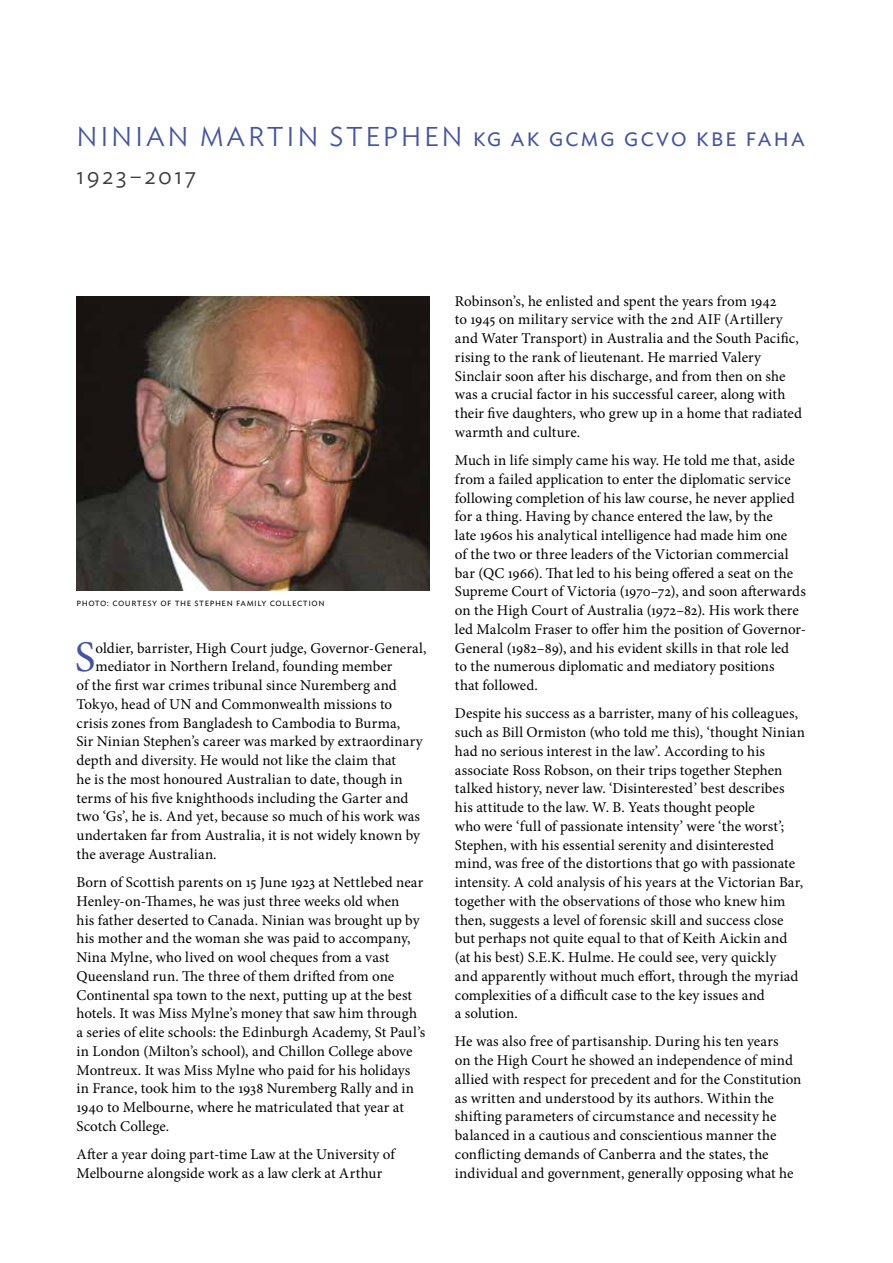
<style>
.page{position:relative;width:893px;height:1263px;background:#fff}
.page>*{position:absolute;margin:0;border:0;box-sizing:border-box;transform-origin:0 0}
.t1{font:43.8px "Minion Pro";color:#4354a1}
.t2{font:300 27px "Ideal Sans";letter-spacing:.1em;color:#4354a1}
.t3{font:300 24px "Ideal Sans";color:#3b3c43}
.t4{font:15px/18.8px "Minion Pro";letter-spacing:.005em;color:#000}
.t5{font:300 10.5px "Ideal Sans";letter-spacing:.04em;color:#000}
</style>
<div class="page">
<img style="left:77px;top:296px;width:352px;height:294px">
<h2 class="t2" style="left:77px;top:116px;width:730px">NINIAN MARTIN STEPHEN KG AK GCMG GCVO KBE FAHA</h2>
<h3 class="t3" style="left:77px;top:157px;width:121px">1923–2017</h3>
<p class="t5" style="left:77px;top:594px;width:250px">photo: courtesy of the stephen family collection</p>
<h1 class="t1" style="left:75px;top:628px;width:22px">S</h1>
<p class="t4" style="left:95px;top:638px;width:332px">oldier, barrister, High Court judge, Governor-General,</p>
<p class="t4" style="left:95px;top:657px;width:298px">mediator in Northern Ireland, founding member</p>
<p class="t4" style="left:77px;top:676px;width:322px">of the first war crimes tribunal since Nuremberg and</p>
<p class="t4" style="left:77px;top:695px;width:317px">Tokyo, head of UN and Commonwealth missions to</p>
<p class="t4" style="left:77px;top:713px;width:325px">crisis zones from Bangladesh to Cambodia to Burma,</p>
<p class="t4" style="left:77px;top:732px;width:348px">Sir Ninian Stephen’s career was marked by extraordinary</p>
<p class="t4" style="left:77px;top:751px;width:320px">depth and diversity. He would not like the claim that</p>
<p class="t4" style="left:77px;top:770px;width:328px">he is the most honoured Australian to date, though in</p>
<p class="t4" style="left:77px;top:788px;width:333px">terms of his five knighthoods including the Garter and</p>
<p class="t4" style="left:77px;top:807px;width:345px">two ‘Gs’, he is. And yet, because so much of his work was</p>
<p class="t4" style="left:77px;top:826px;width:345px">undertaken far from Australia, it is not widely known by</p>
<p class="t4" style="left:77px;top:845px;width:142px">the average Australian.</p>
<p class="t4" style="left:77px;top:873px;width:350px">Born of Scottish parents on 15 June 1923 at Nettlebed near Henley-on-Thames, he was just three weeks old when<br>his father deserted to Canada. Ninian was brought up by his mother and the woman she was paid to accompany, Nina Mylne, who lived on wool cheques from a vast Queensland run. The three of them drifted from one Continental spa town to the next, putting up at the best hotels. It was Miss Mylne’s money that saw him through a series of elite schools: the Edinburgh Academy, St Paul’s in London (Milton’s school), and Chillon College above Montreux. It was Miss Mylne who paid for his holidays in France, took him to the 1938 Nuremberg Rally and in 1940 to Melbourne, where he matriculated that year at Scotch College.</p>
<p class="t4" style="left:77px;top:1145px;width:321px">After a year doing part-time Law at the University of<br>Melbourne alongside work as a law clerk at Arthur</p>
<p class="t4" style="left:455px;top:292px;width:349px">Robinson’s, he enlisted and spent the years from 1942<br>to 1945 on military service with the 2nd AIF (Artillery and Water Transport) in Australia and the South Pacific, rising to the rank of lieutenant. He married Valery Sinclair soon after his discharge, and from then on she was a crucial factor in his successful career, along with their five daughters, who grew up in a home that radiated warmth and culture.</p>
<p class="t4" style="left:455px;top:451px;width:353px">Much in life simply came his way. He told me that, aside from a failed application to enter the diplomatic service following completion of his law course, he never applied for a thing. Having by chance entered the law, by the<br>late 1960s his analytical intelligence had made him one<br>of the two or three leaders of the Victorian commercial bar (QC 1966). That led to his being offered a seat on the Supreme Court of Victoria (1970–72), and soon afterwards on the High Court of Australia (1972–82). His work there led Malcolm Fraser to offer him the position of Governor-General (1982–89), and his evident skills in that role led<br>to the numerous diplomatic and mediatory positions<br>that followed.</p>
<p class="t4" style="left:455px;top:704px;width:351px">Despite his success as a barrister, many of his colleagues, such as Bill Ormiston (who told me this), ‘thought Ninian had no serious interest in the law’. According to his associate Ross Robson, on their trips together Stephen talked history, never law. ‘Disinterested’ best describes his attitude to the law. W. B. Yeats thought people<br>who were ‘full of passionate intensity’ were ‘the worst’; Stephen, with his essential serenity and disinterested mind, was free of the distortions that go with passionate intensity. A cold analysis of his years at the Victorian Bar, together with the observations of those who knew him then, suggests a level of forensic skill and success close but perhaps not quite equal to that of Keith Aickin and (at his best) S.E.K. Hulme. He could see, very quickly<br>and apparently without much effort, through the myriad complexities of a difficult case to the key issues and<br>a solution.</p>
<p class="t4" style="left:455px;top:1032px;width:348px">He was also free of partisanship. During his ten years<br>on the High Court he showed an independence of mind allied with respect for precedent and for the Constitution as written and understood by its authors. Within the shifting parameters of circumstance and necessity he balanced in a cautious and conscientious manner the conflicting demands of Canberra and the states, the individual and government, generally opposing what he</p>
</div>
